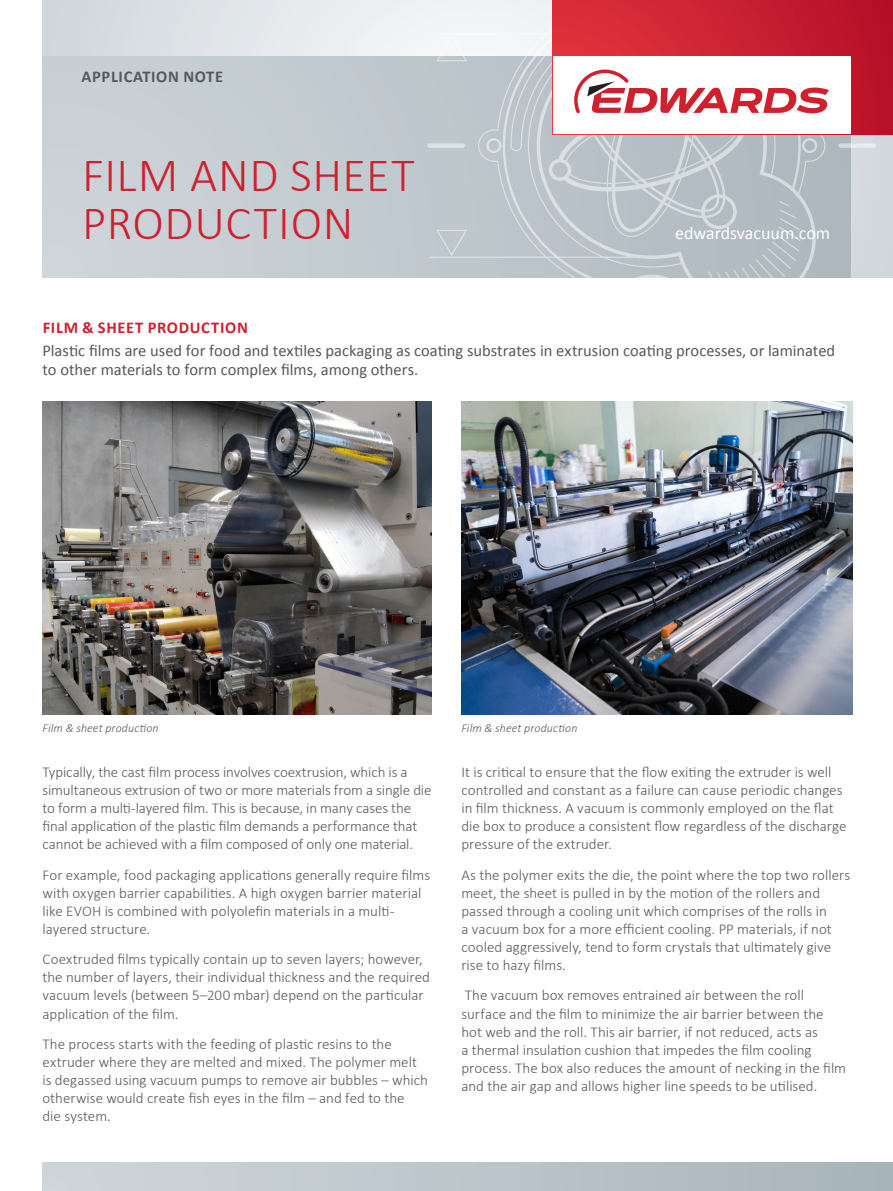
<style>
.page{position:relative;width:893px;height:1191px;background:#fff}
.page>*{position:absolute;margin:0;border:0;box-sizing:border-box;transform-origin:0 0}
.Main_Headline{font:300 48px/48px "Calibri";letter-spacing:.015em;color:#d0202e}
.website{font:18px "Calibri";color:#fff}
.Intro{font:16.5px/18.8px "Calibri";color:#57585a}
.Red_Titles{font:700 16.5px "Calibri";letter-spacing:.045em;color:#d0202e}
.Sheet_type{font:700 16.5px "Calibri";letter-spacing:.04em;color:#57585a}
.Body{font:300 15px/18px "Calibri";color:#57585a}
.Body-2{font:italic 300 12px "Calibri";letter-spacing:.01em;color:#57585a}
</style>
<div class="page">
<div style="left:43px;top:1162px;width:850px;height:29px;background:linear-gradient(to right,#d0d7db,#a8b4bb)"></div>
<img style="left:43px;top:401px;width:389px;height:313px">
<img style="left:461px;top:401px;width:391px;height:313px">
<svg style="left:43px;top:0;width:850px;height:278px"></svg>
<div style="left:43px;top:57px;width:807px;height:221px;background:#c6ced4"></div>
<svg style="left:427px;top:0;width:449px;height:278px;fill:#bac4ca"></svg>
<svg style="left:553px;top:0;width:340px;height:134px"></svg>
<div style="left:553px;top:57px;width:297px;height:77px;background:#fff"></div>
<svg style="left:574px;top:70px;width:255px;height:43px"></svg>
<p class="Sheet_type" style="left:82px;top:66px;width:143px">APPLICATION NOTE</p>
<p class="Main_Headline" style="left:82px;top:151px;width:334px">FILM AND SHEET<br>PRODUCTION</p>
<p class="website" style="left:675px;top:222px;width:157px">edwardsvacuum.com</p>
<p class="Red_Titles" style="left:43px;top:317px;width:207px">FILM &amp; SHEET PRODUCTION</p>
<p class="Intro" style="left:43px;top:341px;width:794px">Plastic films are used for food and textiles packaging as coating substrates in extrusion coating processes, or laminated to other materials to form complex films, among others.</p>
<p class="Body-2" style="left:43px;top:720px;width:118px">Film &amp; sheet production</p>
<p class="Body-2" style="left:461px;top:720px;width:118px">Film &amp; sheet production</p>
<p class="Body" style="left:43px;top:762px;width:391px">Typically, the cast film process involves coextrusion, which is a simultaneous extrusion of two or more materials from a single die to form a multi-layered film. This is because, in many cases the final application of the plastic film demands a performance that cannot be achieved with a film composed of only one material.</p>
<p class="Body" style="left:43px;top:865px;width:389px">For example, food packaging applications generally require films with oxygen barrier capabilities. A high oxygen barrier material like EVOH is combined with polyolefin materials in a multi&shy;layered structure.</p>
<p class="Body" style="left:43px;top:950px;width:389px">Coextruded films typically contain up to seven layers; however, the number of layers, their individual thickness and the required vacuum levels (between 5–200 mbar) depend on the particular application of the film.</p>
<p class="Body" style="left:43px;top:1035px;width:387px">The process starts with the feeding of plastic resins to the extruder where they are melted and mixed. The polymer melt is degassed using vacuum pumps to remove air bubbles – which otherwise would create fish eyes in the film – and fed to the<br>die system.</p>
<p class="Body" style="left:461px;top:762px;width:387px">It is critical to ensure that the flow exiting the extruder is well controlled and constant as a failure can cause periodic changes in film thickness. A vacuum is commonly employed on the flat die box to produce a consistent flow regardless of the discharge pressure of the extruder.</p>
<p class="Body" style="left:461px;top:865px;width:390px">As the polymer exits the die, the point where the top two rollers meet, the sheet is pulled in by the motion of the rollers and passed through a cooling unit which comprises of the rolls in<br>a vacuum box for a more efficient cooling. PP materials, if not cooled aggressively, tend to form crystals that ultimately give rise to hazy films.</p>
<p class="Body" style="left:461px;top:986px;width:386px">The vacuum box removes entrained air between the roll surface and the film to minimize the air barrier between the hot web and the roll. This air barrier, if not reduced, acts as<br>a thermal insulation cushion that impedes the film cooling process. The box also reduces the amount of necking in the film and the air gap and allows higher line speeds to be utilised.</p>
</div>
